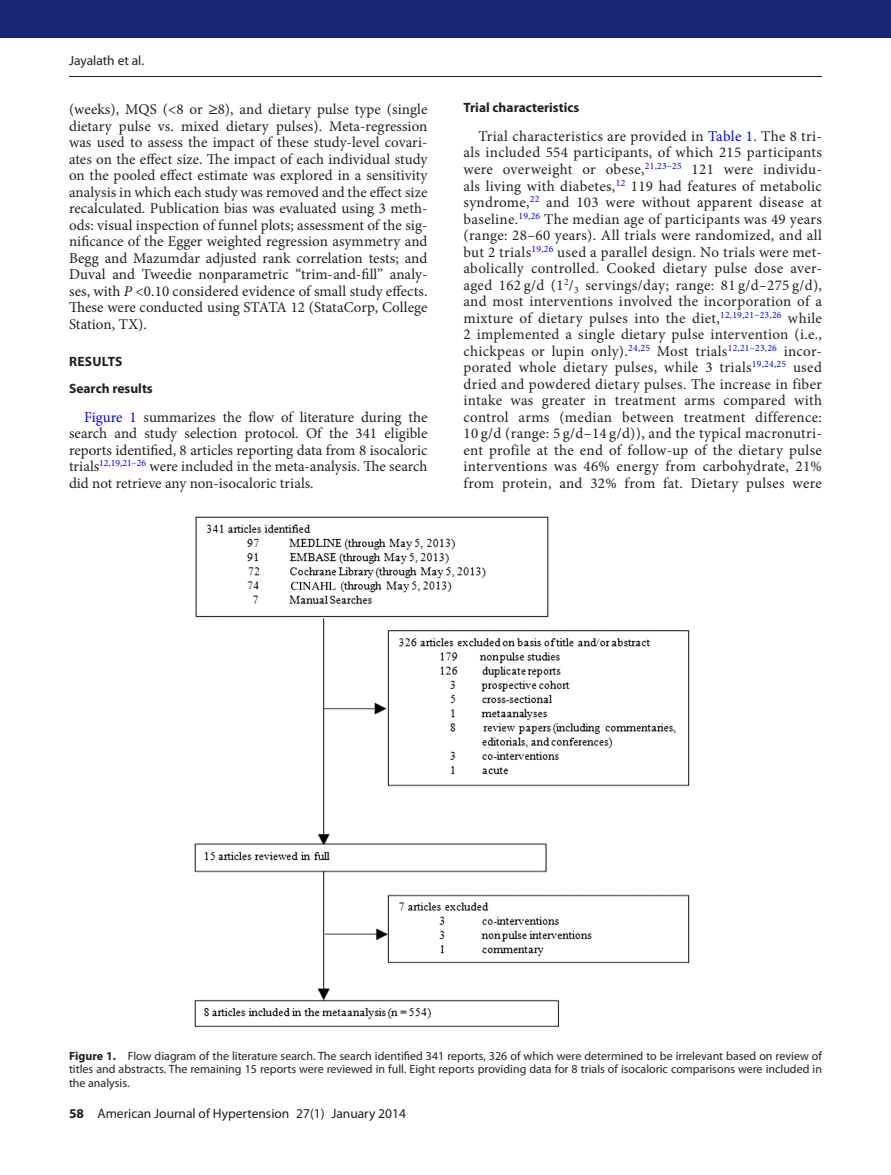
<style>
.page{position:relative;width:891px;height:1175px;background:#fff}
.page>*{position:absolute;margin:0;border:0;box-sizing:border-box;transform-origin:0 0}
.t1{font:15px/16.5px "Minion Pro";letter-spacing:.005em;color:#231f20;text-align:justify}
.t2{font:13.5px "Myriad Pro";color:#231f20}
.t3{font:700 13.5px/27px "Myriad Pro";color:#231f20}
.t4{font:12px/13.5px "Myriad Pro";color:#231f20;text-align:justify}
.s1{font-family:"Gandhari Unicode"}
.s2{font-style:italic}
.s3{color:#00f}
.s4{font-weight:700}
</style>
<div class="page">
<hr style="left:69px;top:76px;width:753px;height:1px;background:#231f20">
<div style="left:0;top:0;width:891px;height:38px;background:#192575"></div>
<img style="left:194px;top:516px;width:496px;height:512px">
<p class="t2" style="left:69px;top:52px;width:77px">Jayalath et al.</p>
<p class="t1" style="left:69px;top:101px;width:360px">(weeks), MQS (&lt;8 or <span class="s1">≥</span>8), and dietary pulse type (single dietary pulse vs. mixed dietary pulses). Meta-regression was used to assess the impact of these study-level covari&shy;ates on the effect size. The impact of each individual study on the pooled effect estimate was explored in a sensitivity analysis in which each study was removed and the effect size recalculated. Publication bias was evaluated using 3 meth&shy;ods: visual inspection of funnel plots; assessment of the sig&shy;nificance of the Egger weighted regression asymmetry and Begg and Mazumdar adjusted rank correlation tests; and Duval and Tweedie nonparametric “trim-and-fill” analy&shy;ses, with <span class="s2">P</span> &lt;0.10 considered evidence of small study effects.<br>These were conducted using STATA 12 (StataCorp, College Station, TX).</p>
<p class="t3" style="left:69px;top:348px;width:85px">RESULTS<br>Search results</p>
<p class="t1" style="left:69px;top:409px;width:360px;text-indent:15px"><span class="s3">Figure 1</span> summarizes the flow of literature during the search and study selection protocol. Of the 341 eligible reports identified, 8 articles reporting data from 8 isocaloric trials<sup>12</sup><sup>,</sup><sup>19</sup><sup>,</sup><sup>21–26</sup> were included in the meta-analysis. The search did not retrieve any non-isocaloric trials.</p>
<p class="t3" style="left:463px;top:94px;width:117px">Trial characteristics</p>
<p class="t1" style="left:463px;top:128px;width:360px;text-indent:15px">Trial characteristics are provided in <span class="s3">Table 1</span>. The 8 tri&shy;als included 554 participants, of which 215 participants were overweight or obese,<sup>21</sup><sup>,</sup><sup>23–25</sup> 121 were individu&shy;als living with diabetes,<sup>12</sup> 119 had features of metabolic syndrome,<sup>22</sup> and 103 were without apparent disease at baseline.<sup>19</sup><sup>,</sup><sup>26</sup> The median age of participants was 49 years (range: 28–60 years). All trials were randomized, and all but 2 trials<sup>19</sup><sup>,</sup><sup>26</sup> used a parallel design. No trials were met&shy;abolically controlled. Cooked dietary pulse dose aver&shy;aged 162 g/d (1<sup>2</sup>/<sub>3</sub> servings/day; range: 81 g/d–275 g/d), and most interventions involved the incorporation of a mixture of dietary pulses into the diet,<sup>12</sup><sup>,</sup><sup>19</sup><sup>,</sup><sup>21–23</sup><sup>,</sup><sup>26</sup> while 2 implemented a single dietary pulse intervention (i.e., chickpeas or lupin only).<sup>24</sup><sup>,</sup><sup>25</sup> Most trials<sup>12</sup><sup>,</sup><sup>21–23</sup><sup>,</sup><sup>26</sup> incor&shy;porated whole dietary pulses, while 3 trials<sup>19</sup><sup>,</sup><sup>24</sup><sup>,</sup><sup>25</sup> used dried and powdered dietary pulses. The increase in fiber intake was greater in treatment arms compared with control arms (median between treatment difference:<br>10 g/d (range: 5 g/d–14 g/d)), and the typical macronutri&shy;ent profile at the end of follow-up of the dietary pulse interventions was 46% energy from carbohydrate, 21% from protein, and 32% from fat. Dietary pulses were</p>
<p class="t4" style="left:69px;top:1048px;width:754px"><span class="s4">Figure 1.</span> Flow diagram of the literature search. The search identified 341 reports, 326 of which were determined to be irrelevant based on review of titles and abstracts. The remaining 15 reports were reviewed in full. Eight reports providing data for 8 trials of isocaloric comparisons were included in the analysis.</p>
<p class="t2" style="left:69px;top:1105px;width:338px"><span class="s4">58</span> American Journal of Hypertension 27(1) January 2014</p>
</div>
